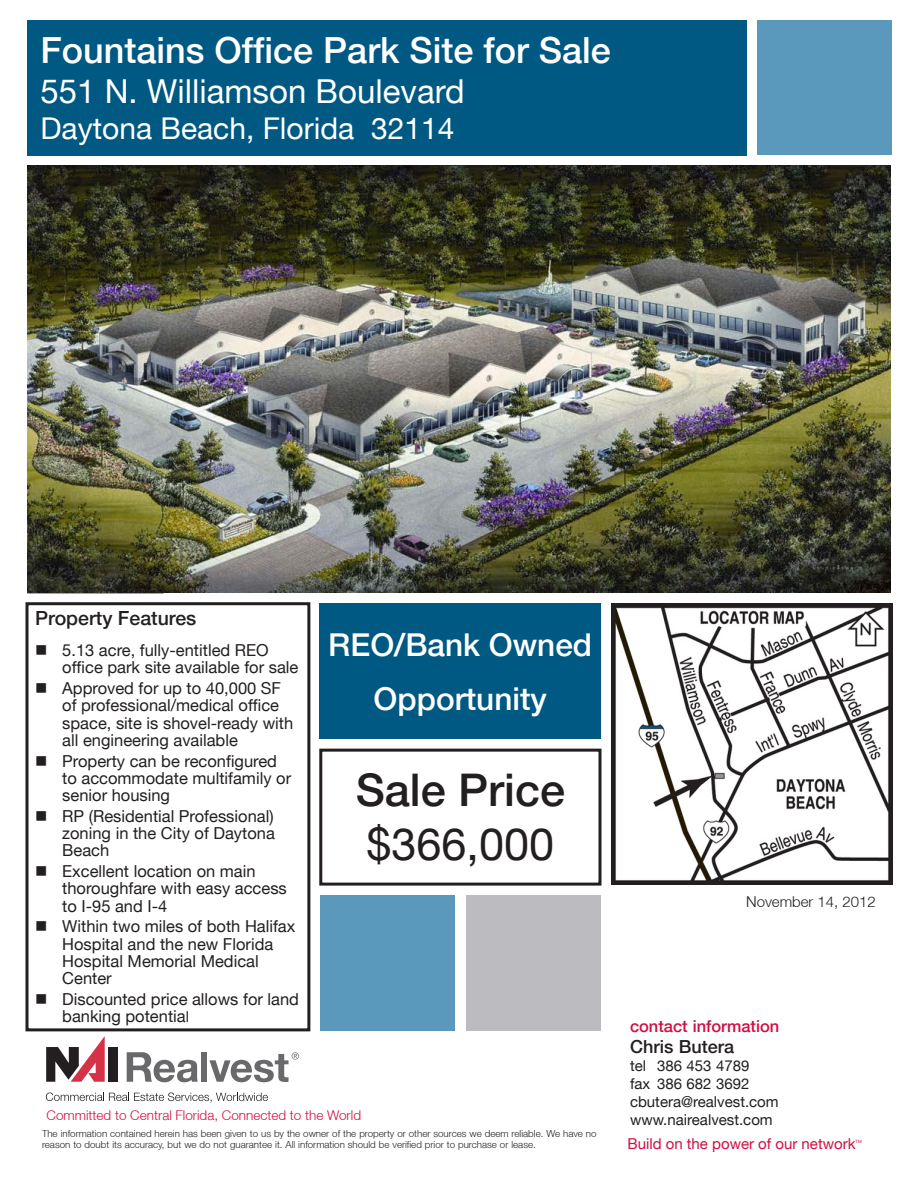
<style>
.page{position:relative;width:918px;height:1188px;background:#fff}
.page>*{position:absolute;margin:0;border:0;box-sizing:border-box;transform-origin:0 0}
.t1{font:500 45px "Helvetica Neue LT";color:#231f20}
.t2{font:45px "Helvetica Neue LT";color:#231f20}
.t3{font:500 36px "Helvetica Neue LT";color:#fff}
.t4{font:33px "Helvetica Neue LT";color:#fff}
.t5{font:500 31.5px/54px "Helvetica Neue LT";color:#fff;text-align:center}
.t6{font:30px "Helvetica Neue LT";color:#fff}
.t7{font:500 19.5px "Helvetica Neue LT";color:#231f20}
.t8{font:500 18px "Helvetica Neue LT";color:#231f20}
.t9{font:16.5px/17.2px "Helvetica Neue LT";color:#231f20}
.t10{font:500 16.5px "Helvetica Neue LT";color:#d10e40}
.t11{font:15px "Helvetica Neue LT";color:#231f20}
.t12{font:15px "Helvetica Neue LT";color:#d10e40}
.t13{font:300 15px "Helvetica Neue LT";color:#231f20}
.t14{font:300 13.5px "Helvetica Neue LT";color:#d10e40}
.t15{font:300 9.75px/10.5px "Helvetica Neue LT";color:#231f20}
.t16{font:4.35px "Helvetica Neue LT";color:#d10e40}
.s1{font-size:15px}
</style>
<div class="page">
<div style="left:757px;top:20px;width:135px;height:135px;background:#5a99bb"></div>
<div style="left:320px;top:895px;width:135px;height:135px;background:#5a99bb"></div>
<div style="left:466px;top:895px;width:135px;height:135px;background:#bcbbbf"></div>
<svg style="left:46px;top:1093px;width:222px;height:9px"></svg>
<div style="left:108px;top:1047px;width:9px;height:35px;background:#231f20"></div>
<svg style="left:46px;top:1036px;width:59px;height:46px"></svg>
<svg style="left:127px;top:1052px;width:71px;height:30px"></svg>
<div style="left:201px;top:1052px;width:6px;height:30px;background:#69696c"></div>
<svg style="left:209px;top:1052px;width:90px;height:30px"></svg>
<div style="left:27px;top:20px;width:719px;height:136px;background:#005983"></div>
<img style="left:28px;top:165px;width:863px;height:428px">
<div style="left:319px;top:749px;width:283px;height:137px;border:3px solid #231f20"></div>
<img style="left:611px;top:603px;width:281px;height:282px">
<div style="left:320px;top:604px;width:281px;height:135px;background:#005983"></div>
<div style="left:26px;top:602px;width:284px;height:429px;border:3px solid #231f20"></div>
<p class="t3" style="left:40px;top:29px;width:572px">Fountains Office Park Site for Sale</p>
<p class="t4" style="left:40px;top:71px;width:426px">551 N. Williamson Boulevard</p>
<p class="t6" style="left:40px;top:110px;width:415px">Daytona Beach, Florida 32114</p>
<p class="t7" style="left:35px;top:607px;width:163px">Property Features</p>
<p class="t9" style="left:62px;top:641px;width:238px">5.13 acre, fully-entitled REO office park site available for sale</p>
<p class="t9" style="left:62px;top:679px;width:233px">Approved for up to 40,000 SF of professional/medical office space, site is shovel-ready with all engineering available</p>
<p class="t9" style="left:62px;top:752px;width:230px">Property can be reconfigured to accommodate multifamily or senior housing</p>
<p class="t9" style="left:62px;top:807px;width:214px;text-align:justify">RP (Residential Professional) zoning in the City of Daytona Beach</p>
<p class="t9" style="left:62px;top:862px;width:226px">Excellent location on main thoroughfare with easy access to I-95 and I-4</p>
<p class="t9" style="left:62px;top:918px;width:235px">Within two miles of both Halifax<br>Hospital and the new Florida<br>Hospital Memorial Medical<br>Center</p>
<p class="t9" style="left:62px;top:990px;width:238px">Discounted price allows for land banking potentia<span class="s1">l</span></p>
<p class="t5" style="left:328px;top:617px;width:265px">REO/Bank Owned<br>Opportunity</p>
<p class="t1" style="left:356px;top:763px;width:211px">Sale Price</p>
<p class="t2" style="left:367px;top:817px;width:189px">$366,000</p>
<p class="t14" style="left:47px;top:1107px;width:316px">Committed to Central Florida, Connected to the World</p>
<p class="t13" style="left:746px;top:893px;width:131px">November 14, 2012</p>
<p class="t10" style="left:630px;top:1016px;width:151px">contact information</p>
<p class="t8" style="left:630px;top:1036px;width:106px">Chris Butera</p>
<p class="t11" style="left:630px;top:1057px;width:121px">tel 386 453 4789</p>
<p class="t11" style="left:630px;top:1075px;width:121px">fax 386 682 3692</p>
<p class="t11" style="left:630px;top:1093px;width:150px">cbutera@realvest.com</p>
<p class="t11" style="left:630px;top:1111px;width:144px">www.nairealvest.com</p>
<p class="t15" style="left:42px;top:1128px;width:556px">The information contained herein has been given to us by the owner of the property or other sources we deem reliable. We have no reason to doubt its accuracy, but we do not guarantee it. All information should be verified prior to purchase or lease.</p>
<p class="t12" style="left:627px;top:1135px;width:230px">Build on the power of our network</p>
<p class="t16" style="left:856px;top:1139px;width:8px">TM</p>
</div>
